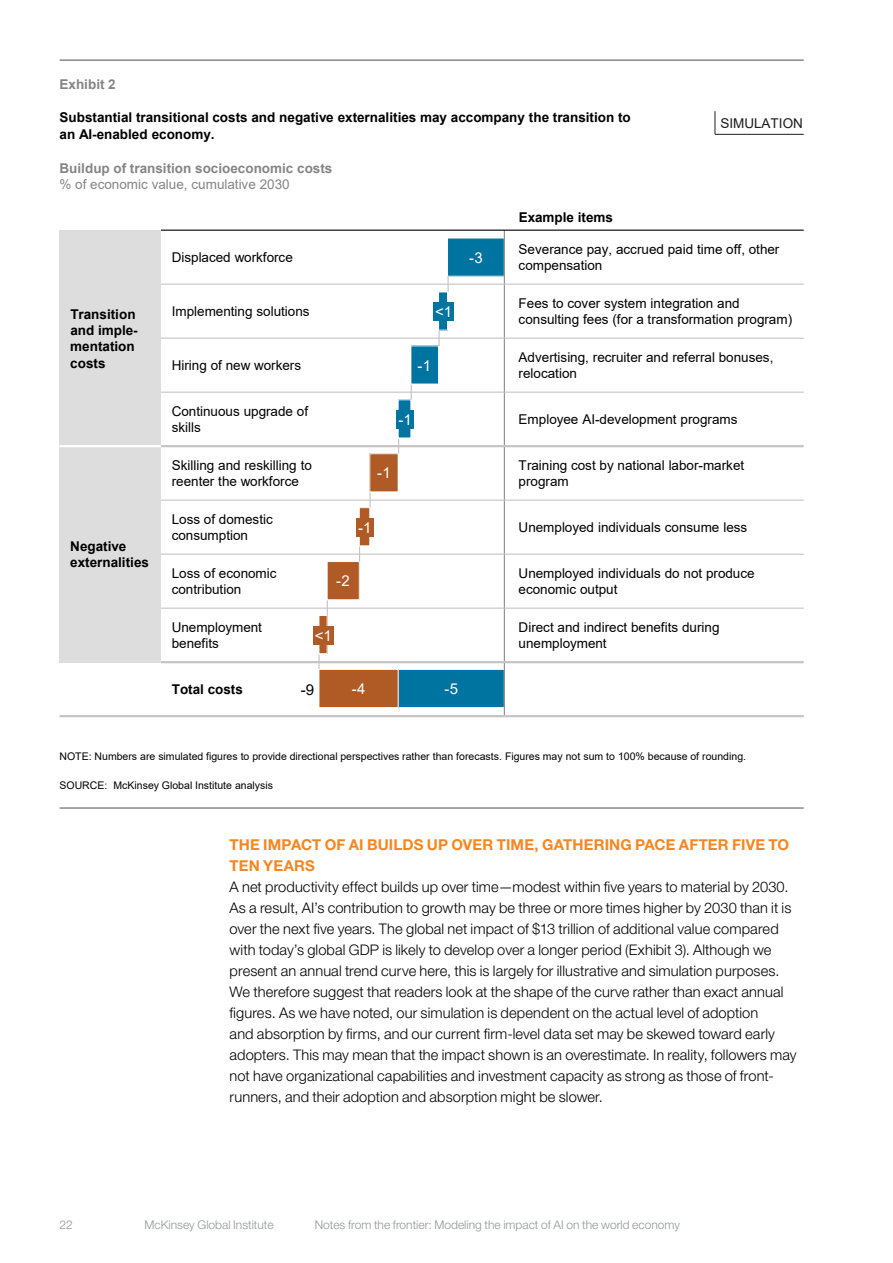
<style>
.page{position:relative;width:893px;height:1263px;background:#fff}
.page>*{position:absolute;margin:0;border:0;box-sizing:border-box;transform-origin:0 0}
.t1{font:700 15px/21px "Helvetica Neue LT Std";letter-spacing:.01em;color:#f6861f}
.t2{font:15px "Arial";color:#fff}
.t3{font:15px "Arial";color:#000}
.t4{font:300 14.7px/21px "Helvetica Neue LT Std";letter-spacing:.005em;color:#000}
.t5{font:13.5px/16.2px "Arial";letter-spacing:-.005em;color:#000}
.t6{font:700 13.5px/16.2px "Arial";color:#000}
.t7{font:700 13.5px "Arial";color:#858585}
.t8{font:13.5px "Arial";letter-spacing:-.005em;color:#858585}
.t9{font:13.5px "Arial";color:#1c1d1c}
.t10{font:300 12px "Helvetica Neue LT Std";color:#929597}
.t11{font:10.5px "Arial";color:#000}
</style>
<div class="page">
<hr style="left:60px;top:60px;width:744px;height:1px;background:#666">
<hr style="left:60px;top:807px;width:744px;height:2px;background:#666">
<svg style="left:715px;top:111px;width:1px;height:23px"></svg>
<hr style="left:715px;top:134px;width:89px;height:1px;background:#1c1d1c">
<svg style="left:398px;top:438px;width:1px;height:15px"></svg>
<svg style="left:359px;top:546px;width:1px;height:15px"></svg>
<svg style="left:411px;top:384px;width:1px;height:16px"></svg>
<svg style="left:438px;top:330px;width:2px;height:16px"></svg>
<svg style="left:327px;top:600px;width:1px;height:15px"></svg>
<svg style="left:369px;top:492px;width:2px;height:16px"></svg>
<svg style="left:447px;top:277px;width:2px;height:15px"></svg>
<svg style="left:318px;top:654px;width:2px;height:16px"></svg>
<div style="left:447px;top:238px;width:57px;height:38px;background:#0074a1"></div>
<div style="left:439px;top:292px;width:8px;height:38px;background:#0074a1"></div>
<div style="left:438px;top:292px;width:10px;height:38px;border:1px solid #fff"></div>
<div style="left:411px;top:346px;width:28px;height:38px;background:#0074a1"></div>
<div style="left:410px;top:345px;width:29px;height:39px;border:1px solid #fff"></div>
<div style="left:398px;top:400px;width:13px;height:38px;background:#0074a1"></div>
<div style="left:370px;top:454px;width:28px;height:38px;background:#b05b26"></div>
<div style="left:369px;top:453px;width:30px;height:39px;border:1px solid #fff"></div>
<div style="left:359px;top:508px;width:11px;height:38px;background:#b05b26"></div>
<div style="left:359px;top:507px;width:11px;height:39px;border:1px solid #fff"></div>
<div style="left:327px;top:561px;width:32px;height:39px;background:#b05b26"></div>
<div style="left:327px;top:561px;width:33px;height:39px;border:1px solid #fff"></div>
<div style="left:319px;top:615px;width:8px;height:39px;background:#b05b26"></div>
<div style="left:319px;top:615px;width:9px;height:39px;border:1px solid #fff"></div>
<div style="left:398px;top:669px;width:106px;height:38px;background:#0074a1"></div>
<div style="left:398px;top:669px;width:107px;height:39px;border:1px solid #fff"></div>
<div style="left:319px;top:669px;width:79px;height:38px;background:#b05b26"></div>
<div style="left:319px;top:669px;width:80px;height:39px;border:1px solid #fff"></div>
<hr style="left:504px;top:231px;width:1px;height:485px;background:#808080">
<div style="left:356px;top:518px;width:17px;height:18px;background:#b05b26"></div>
<div style="left:396px;top:410px;width:17px;height:18px;background:#0074a1"></div>
<div style="left:433px;top:302px;width:21px;height:18px;background:#0074a1"></div>
<div style="left:313px;top:626px;width:21px;height:18px;background:#b05b26"></div>
<div style="left:60px;top:230px;width:101px;height:216px;background:#ddd"></div>
<div style="left:60px;top:446px;width:101px;height:216px;background:#ddd"></div>
<hr style="left:161px;top:230px;width:643px;height:1px;background:#000">
<hr style="left:161px;top:284px;width:643px;height:1px;background:#c5c5c5">
<hr style="left:161px;top:338px;width:643px;height:1px;background:#c5c5c5">
<hr style="left:161px;top:392px;width:643px;height:1px;background:#c5c5c5">
<hr style="left:60px;top:445px;width:101px;height:2px;background:#fff">
<hr style="left:161px;top:445px;width:643px;height:2px;background:#c5c5c5">
<hr style="left:161px;top:500px;width:643px;height:1px;background:#c5c5c5">
<hr style="left:161px;top:554px;width:643px;height:1px;background:#c5c5c5">
<hr style="left:161px;top:608px;width:643px;height:1px;background:#c5c5c5">
<hr style="left:161px;top:661px;width:643px;height:2px;background:#c5c5c5">
<hr style="left:60px;top:715px;width:744px;height:2px;background:#c5c5c5">
<p class="t7" style="left:60px;top:75px;width:58px">Exhibit 2</p>
<p class="t6" style="left:60px;top:110px;width:573px">Substantial transitional costs and negative externalities may accompany the transition to an AI-enabled economy.</p>
<p class="t7" style="left:60px;top:158px;width:274px">Buildup of transition socioeconomic costs</p>
<p class="t8" style="left:60px;top:175px;width:232px">% of economic value, cumulative 2030</p>
<p class="t6" style="left:519px;top:209px;width:96px">Example items</p>
<p class="t9" style="left:720px;top:114px;width:84px">SIMULATION</p>
<p class="t6" style="left:70px;top:306px;width:69px">Transition and imple&shy;mentation costs</p>
<p class="t6" style="left:70px;top:538px;width:80px">Negative externalities</p>
<p class="t5" style="left:172px;top:249px;width:123px">Displaced workforce</p>
<p class="t5" style="left:519px;top:241px;width:262px">Severance pay, accrued paid time off, other compensation</p>
<p class="t5" style="left:172px;top:303px;width:139px">Implementing solutions</p>
<p class="t5" style="left:519px;top:295px;width:275px">Fees to cover system integration and consulting fees (for a transformation program)</p>
<p class="t5" style="left:172px;top:357px;width:131px">Hiring of new workers</p>
<p class="t5" style="left:519px;top:349px;width:256px">Advertising, recruiter and referral bonuses, relocation</p>
<p class="t5" style="left:172px;top:403px;width:138px">Continuous upgrade of skills</p>
<p class="t5" style="left:519px;top:411px;width:220px">Employee AI-development programs</p>
<p class="t2" style="left:469px;top:247px;width:15px">-3</p>
<p class="t2" style="left:435px;top:301px;width:19px">&lt;1</p>
<p class="t2" style="left:418px;top:355px;width:15px">-1</p>
<p class="t2" style="left:398px;top:409px;width:15px">-1</p>
<p class="t5" style="left:172px;top:457px;width:142px">Skilling and reskilling to reenter the workforce</p>
<p class="t5" style="left:519px;top:457px;width:227px">Training cost by national labor-market program</p>
<p class="t5" style="left:172px;top:511px;width:103px">Loss of domestic consumption</p>
<p class="t5" style="left:519px;top:519px;width:230px">Unemployed individuals consume less</p>
<p class="t5" style="left:172px;top:565px;width:106px">Loss of economic contribution</p>
<p class="t5" style="left:519px;top:565px;width:237px">Unemployed individuals do not produce economic output</p>
<p class="t5" style="left:172px;top:619px;width:92px">Unemployment benefits</p>
<p class="t5" style="left:519px;top:619px;width:202px">Direct and indirect benefits during unemployment</p>
<p class="t6" style="left:172px;top:681px;width:73px">Total costs</p>
<p class="t2" style="left:377px;top:463px;width:15px">-1</p>
<p class="t2" style="left:358px;top:517px;width:15px">-1</p>
<p class="t2" style="left:336px;top:571px;width:15px">-2</p>
<p class="t2" style="left:315px;top:625px;width:19px">&lt;1</p>
<p class="t2" style="left:352px;top:678px;width:15px">-4</p>
<p class="t2" style="left:444px;top:678px;width:15px">-5</p>
<p class="t3" style="left:301px;top:679px;width:15px">-9</p>
<p class="t11" style="left:60px;top:749px;width:688px">NOTE: Numbers are simulated figures to provide directional perspectives rather than forecasts. Figures may not sum to 100% because of rounding.</p>
<p class="t11" style="left:60px;top:778px;width:215px">SOURCE: McKinsey Global Institute analysis</p>
<p class="t1" style="left:230px;top:834px;width:561px">THE IMPACT OF AI BUILDS UP OVER TIME, GATHERING PACE AFTER FIVE TO<br>TEN YEARS</p>
<p class="t4" style="left:230px;top:876px;width:569px">A net productivity effect builds up over time—modest within five years to material by 2030.<br>As a result, AI’s contribution to growth may be three or more times higher by 2030 than it is over the next five years. The global net impact of $13 trillion of additional value compared with today’s global GDP is likely to develop over a longer period (Exhibit 3). Although we present an annual trend curve here, this is largely for illustrative and simulation purposes.<br>We therefore suggest that readers look at the shape of the curve rather than exact annual figures. As we have noted, our simulation is dependent on the actual level of adoption<br>and absorption by firms, and our current firm-level data set may be skewed toward early adopters. This may mean that the impact shown is an overestimate. In reality, followers may not have organizational capabilities and investment capacity as strong as those of front&shy;runners, and their adoption and absorption might be slower.</p>
<p class="t10" style="left:60px;top:1217px;width:15px">22</p>
<p class="t10" style="left:145px;top:1217px;width:131px">McKinsey Global Institute</p>
<p class="t10" style="left:315px;top:1217px;width:367px">Notes from the frontier: Modeling the impact of AI on the world economy</p>
</div>
